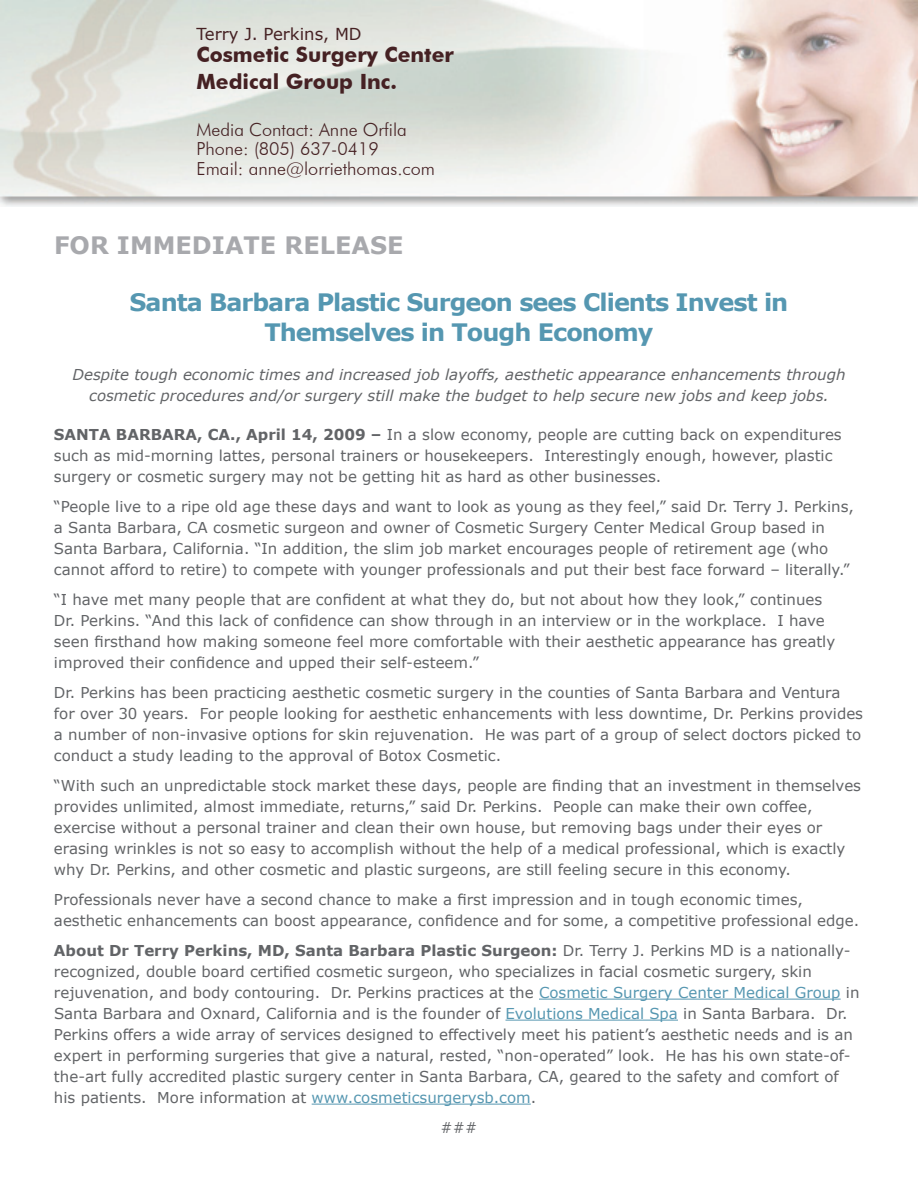
<style>
.page{position:relative;width:918px;height:1188px;background:#fff}
.page>*{position:absolute;margin:0;border:0;box-sizing:border-box;transform-origin:0 0}
.t1{font:700 24px/30px "Verdana";letter-spacing:-.04em;color:#5597b1;text-align:center}
.t2{font:700 24px "Verdana";color:#a8a9ad}
.t3{font:700 21px/27px "Futura BT";color:#452123}
.t4{font:300 18px/19.5px "Futura BT";color:#452123}
.t5{font:16.5px "Verdana";color:#452123}
.t6{font:15px/21px "Verdana";color:#626467}
.t7{font:italic 15px/21px "Verdana";color:#626467;text-align:center}
.s1{font-weight:700}
.s2{color:#5697b1}
</style>
<div class="page">
<img style="left:0;top:0;width:918px;height:207px">
<hr style="left:539px;top:999px;width:302px;height:1px;background:#5697b1">
<hr style="left:505px;top:1020px;width:173px;height:1px;background:#5697b1">
<hr style="left:312px;top:1104px;width:219px;height:1px;background:#5697b1">
<p class="t5" style="left:196px;top:23px;width:167px">Terry J. Perkins, MD</p>
<h2 class="t3" style="left:196px;top:41px;width:259px">Cosmetic Surgery Center<br>Medical Group Inc.</h2>
<p class="t4" style="left:196px;top:120px;width:240px">Media Contact: Anne Orfila<br>Phone: (805) 637-0419<br>Email: anne@lorriethomas.com</p>
<h1 class="t2" style="left:54px;top:230px;width:351px">FOR IMMEDIATE RELEASE</h1>
<h1 class="t1" style="left:130px;top:286px;width:660px">Santa Barbara Plastic Surgeon sees Clients Invest in<br>Themselves in Tough Economy</h1>
<p class="t7" style="left:73px;top:363px;width:775px">Despite tough economic times and increased job layoffs, aesthetic appearance enhancements through cosmetic procedures and/or surgery still make the budget to help secure new jobs and keep jobs.</p>
<p class="t6" style="left:54px;top:423px;width:789px"><span class="s1">SANTA BARBARA, CA., April 14, 2009 –</span> In a slow economy, people are cutting back on expenditures such as mid-morning lattes, personal trainers or housekeepers. Interestingly enough, however, plastic surgery or cosmetic surgery may not be getting hit as hard as other businesses.</p>
<p class="t6" style="left:54px;top:495px;width:802px">“People live to a ripe old age these days and want to look as young as they feel,” said Dr. Terry J. Perkins, a Santa Barbara, CA cosmetic surgeon and owner of Cosmetic Surgery Center Medical Group based in Santa Barbara, California. “In addition, the slim job market encourages people of retirement age (who cannot afford to retire) to compete with younger professionals and put their best face forward – literally.”</p>
<p class="t6" style="left:54px;top:588px;width:783px">“I have met many people that are confident at what they do, but not about how they look,” continues Dr. Perkins. “And this lack of confidence can show through in an interview or in the workplace. I have seen firsthand how making someone feel more comfortable with their aesthetic appearance has greatly improved their confidence and upped their self-esteem.”</p>
<p class="t6" style="left:54px;top:681px;width:811px">Dr. Perkins has been practicing aesthetic cosmetic surgery in the counties of Santa Barbara and Ventura for over 30 years. For people looking for aesthetic enhancements with less downtime, Dr. Perkins provides a number of non-invasive options for skin rejuvenation. He was part of a group of select doctors picked to conduct a study leading to the approval of Botox Cosmetic.</p>
<p class="t6" style="left:54px;top:774px;width:809px">“With such an unpredictable stock market these days, people are finding that an investment in themselves provides unlimited, almost immediate, returns,” said Dr. Perkins. People can make their own coffee, exercise without a personal trainer and clean their own house, but removing bags under their eyes or erasing wrinkles is not so easy to accomplish without the help of a medical professional, which is exactly why Dr. Perkins, and other cosmetic and plastic surgeons, are still feeling secure in this economy.</p>
<p class="t6" style="left:54px;top:888px;width:807px">Professionals never have a second chance to make a first impression and in tough economic times, aesthetic enhancements can boost appearance, confidence and for some, a competitive professional edge.</p>
<p class="t6" style="left:54px;top:939px;width:807px"><span class="s1">About Dr Terry Perkins, MD, Santa Barbara Plastic Surgeon:</span> Dr. Terry J. Perkins MD is a nationally&shy;recognized, double board certified cosmetic surgeon, who specializes in facial cosmetic surgery, skin rejuvenation, and body contouring. Dr. Perkins practices at the <span class="s2">Cosmetic Surgery Center Medical Group</span> in Santa Barbara and Oxnard, California and is the founder of <span class="s2">Evolutions Medical Spa</span> in Santa Barbara. Dr.<br>Perkins offers a wide array of services designed to effectively meet his patient’s aesthetic needs and is an expert in performing surgeries that give a natural, rested, “non-operated” look. He has his own state-of&shy;the-art fully accredited plastic surgery center in Santa Barbara, CA, geared to the safety and comfort of his patients. More information at <span class="s2">www.cosmeticsurgerysb.com</span>.</p>
<p class="t6" style="left:441px;top:1116px;width:38px">###</p>
</div>
